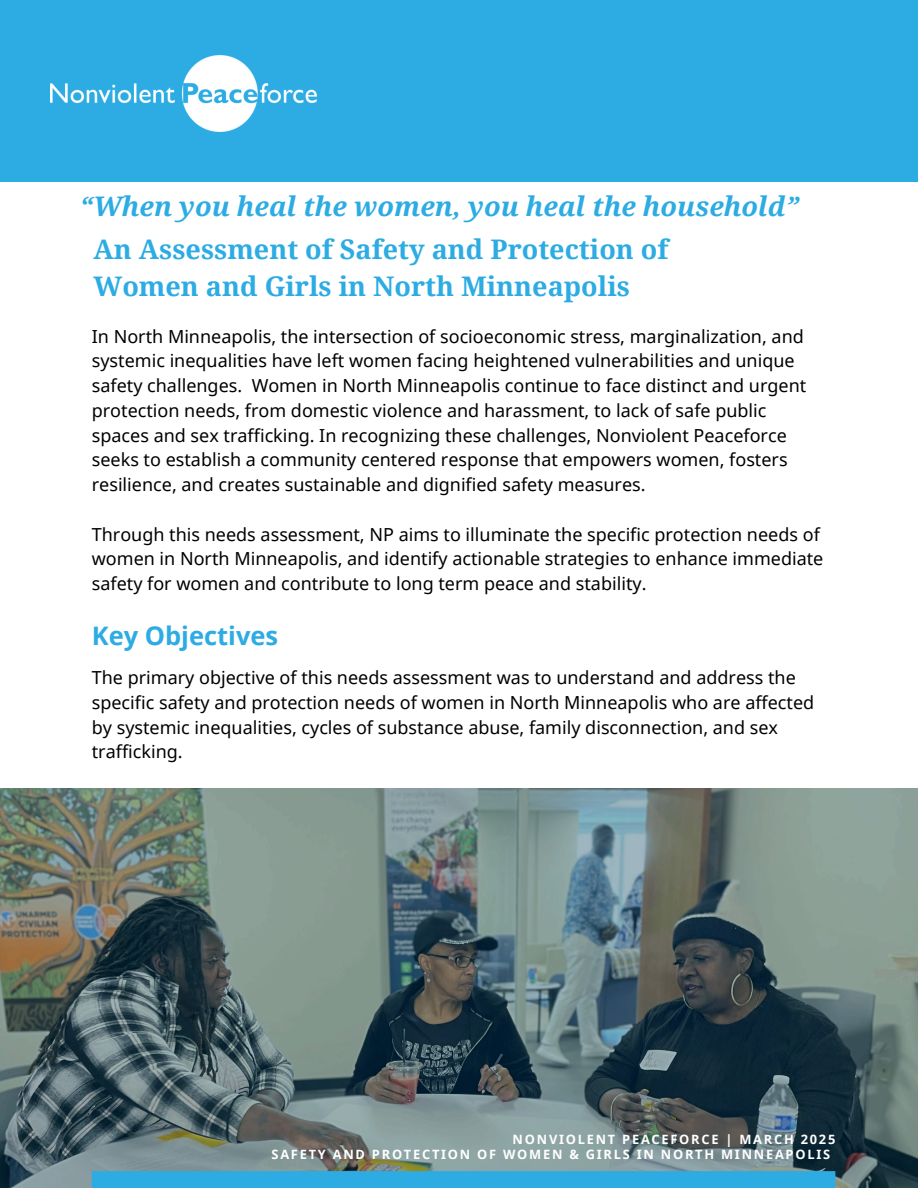
<style>
.page{position:relative;width:918px;height:1188px;background:#fff}
.page>*{position:absolute;margin:0;border:0;box-sizing:border-box;transform-origin:0 0}
.t1{font:700 27px/37.5px "Noto Serif";color:#2cace3}
.t2{font:italic 700 27px "Noto Serif";color:#2cace3}
.t3{font:700 25.5px "Noto Sans";color:#2cace3}
.t4{font:18px/24.8px "Noto Sans";color:#000}
.t5{font:700 12.9px/15px "Noto Sans";letter-spacing:.135em;color:#fff}
</style>
<div class="page">
<div style="left:0;top:0;width:918px;height:181px;background:#2cace3"></div>
<img style="left:50px;top:56px;width:267px;height:75px">
<img style="left:0;top:788px;width:917px;height:400px">
<div style="left:92px;top:1171px;width:743px;height:17px;background:#2cace3"></div>
<h1 class="t2" style="left:80px;top:188px;width:720px">“When you heal the women, you heal the household”</h1>
<h1 class="t1" style="left:94px;top:229px;width:576px">An Assessment of Safety and Protection of<br>Women and Girls in North Minneapolis</h1>
<p class="t4" style="left:92px;top:323px;width:716px">In North Minneapolis, the intersection of socioeconomic stress, marginalization, and systemic inequalities have left women facing heightened vulnerabilities and unique safety challenges. Women in North Minneapolis continue to face distinct and urgent protection needs, from domestic violence and harassment, to lack of safe public spaces and sex trafficking. In recognizing these challenges, Nonviolent Peaceforce seeks to establish a community centered response that empowers women, fosters resilience, and creates sustainable and dignified safety measures.</p>
<p class="t4" style="left:92px;top:521px;width:733px">Through this needs assessment, NP aims to illuminate the specific protection needs of women in North Minneapolis, and identify actionable strategies to enhance immediate safety for women and contribute to long term peace and stability.</p>
<h2 class="t3" style="left:92px;top:617px;width:188px">Key Objectives</h2>
<p class="t4" style="left:92px;top:665px;width:724px">The primary objective of this needs assessment was to understand and address the specific safety and protection needs of women in North Minneapolis who are affected by systemic inequalities, cycles of substance abuse, family disconnection, and sex trafficking.</p>
<p class="t5" style="left:272px;top:1132px;width:565px;text-indent:241px">NONVIOLENT PEACEFORCE | MARCH 2025<br>SAFETY AND PROTECTION OF WOMEN &amp; GIRLS IN NORTH MINNEAPOLIS</p>
</div>
